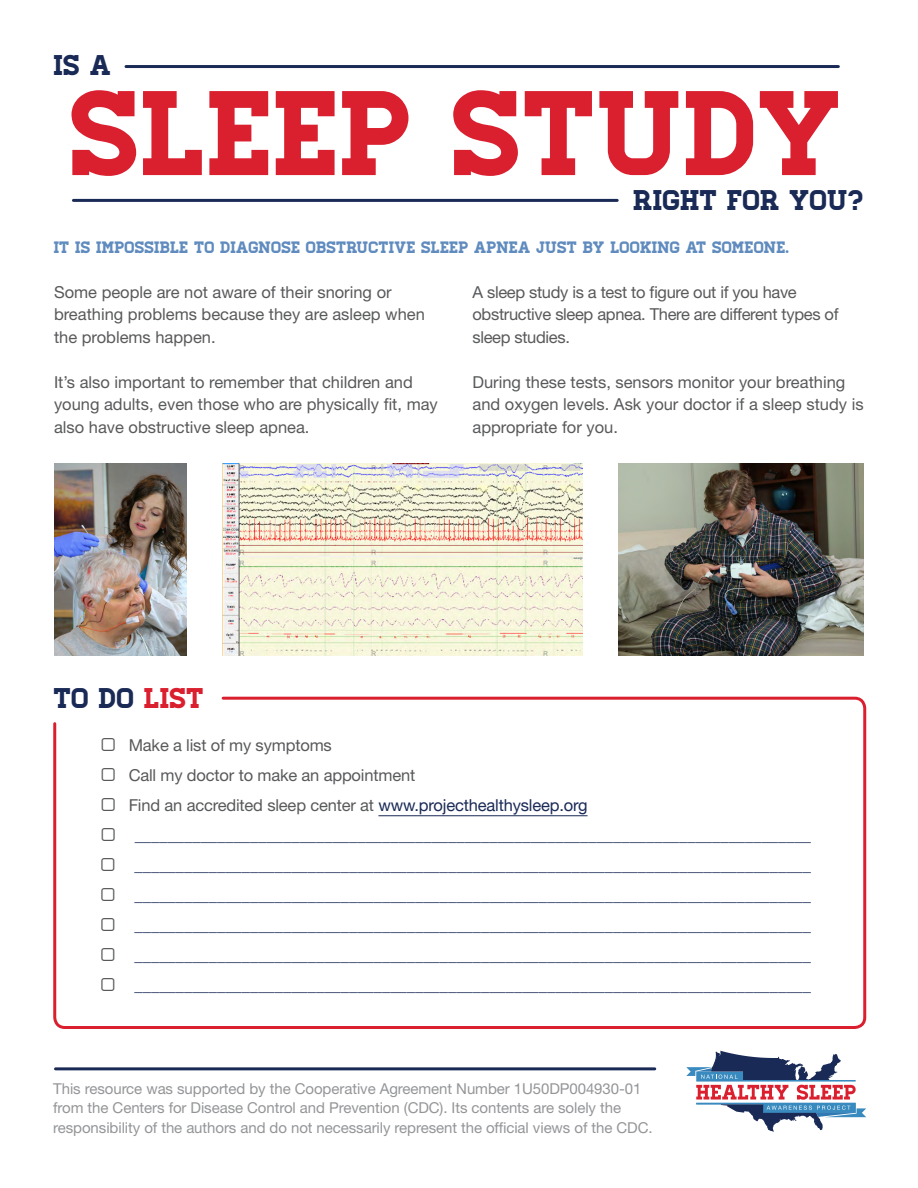
<style>
.page{position:relative;width:918px;height:1188px;background:#fff}
.page>*{position:absolute;margin:0;border:0;box-sizing:border-box;transform-origin:0 0}
.t1{font:120px "Homestead";color:#da1f2f}
.t2{font:28.5px "Homestead";color:#1a2a56}
.t3{font:16.5px/30px "Helvetica Neue";color:#1a2a56;text-align:justify}
.t4{font:16.5px/22.5px "Helvetica Neue LT Std";color:#58595b}
.t5{font:16.5px/22.5px "Helvetica Neue LT Std";letter-spacing:-.02em;color:#58595b}
.t6{font:16.5px "Homestead";color:#5f8bbe}
.t7{font:15px/19.5px "Helvetica Neue LT Std";letter-spacing:-.005em;color:#939598}
.s1{color:#da1f2f}
.s2{font-family:"Helvetica Neue";color:#1a2a56}
</style>
<div class="page">
<svg style="left:686px;top:1051px;width:180px;height:81px"></svg>
<hr style="left:56px;top:1067px;width:599px;height:3px;background:#1a2a56">
<img style="left:222px;top:463px;width:360px;height:193px">
<img style="left:54px;top:463px;width:132px;height:193px">
<img style="left:618px;top:463px;width:246px;height:193px">
<hr style="left:126px;top:65px;width:712px;height:3px;background:#1a2a56">
<hr style="left:73px;top:199px;width:544px;height:3px;background:#1a2a56">
<svg style="left:53px;top:696px;width:814px;height:333px"></svg>
<hr style="left:378px;top:815px;width:210px;height:1px;background:#1a2a56">
<svg style="left:102px;top:738px;width:13px;height:13px"></svg>
<svg style="left:102px;top:768px;width:13px;height:13px"></svg>
<svg style="left:102px;top:798px;width:13px;height:13px"></svg>
<svg style="left:102px;top:828px;width:13px;height:13px"></svg>
<svg style="left:102px;top:858px;width:13px;height:13px"></svg>
<svg style="left:102px;top:888px;width:13px;height:13px"></svg>
<svg style="left:102px;top:918px;width:13px;height:13px"></svg>
<svg style="left:102px;top:948px;width:13px;height:13px"></svg>
<svg style="left:102px;top:978px;width:13px;height:13px"></svg>
<h2 class="t2" style="left:54px;top:49px;width:59px">IS A</h2>
<h1 class="t1" style="left:72px;top:63px;width:775px">SLEEP STUDY</h1>
<h2 class="t2" style="left:634px;top:183px;width:232px">RIGHT FOR YOU?</h2>
<p class="t6" style="left:54px;top:237px;width:737px">IT IS IMPOSSIBLE TO DIAGNOSE OBSTRUCTIVE SLEEP APNEA JUST BY LOOKING AT SOMEONE.</p>
<p class="t4" style="left:54px;top:280px;width:373px">Some people are not aware of their snoring or breathing problems because they are asleep when the problems happen.</p>
<p class="t4" style="left:54px;top:370px;width:385px">It’s also important to remember that children and young adults, even those who are physically fit, may also have obstructive sleep apnea.</p>
<p class="t5" style="left:473px;top:280px;width:368px">A sleep study is a test to figure out if you have obstructive sleep apnea. There are different types of sleep studies.</p>
<p class="t4" style="left:473px;top:370px;width:393px">During these tests, sensors monitor your breathing and oxygen levels. Ask your doctor if a sleep study is appropriate for you.</p>
<h2 class="t2" style="left:54px;top:681px;width:152px">TO DO <span class="s1">LIST</span></h2>
<p class="t4" style="left:129px;top:730px;width:460px;line-height:30px">Make a list of my symptoms<br>Call my doctor to make an appointment<br>Find an accredited sleep center at <span class="s2">www.projecthealthysleep.org</span></p>
<p class="t3" style="left:135px;top:820px;width:678px">__________________________________________________________________________________ __________________________________________________________________________________ __________________________________________________________________________________ __________________________________________________________________________________ __________________________________________________________________________________ __________________________________________________________________________________</p>
<p class="t7" style="left:53px;top:1079px;width:601px">This resource was supported by the Cooperative Agreement Number 1U50DP004930-01 from the Centers for Disease Control and Prevention (CDC). Its contents are solely the responsibility of the authors and do not necessarily represent the official views of the CDC.</p>
</div>
